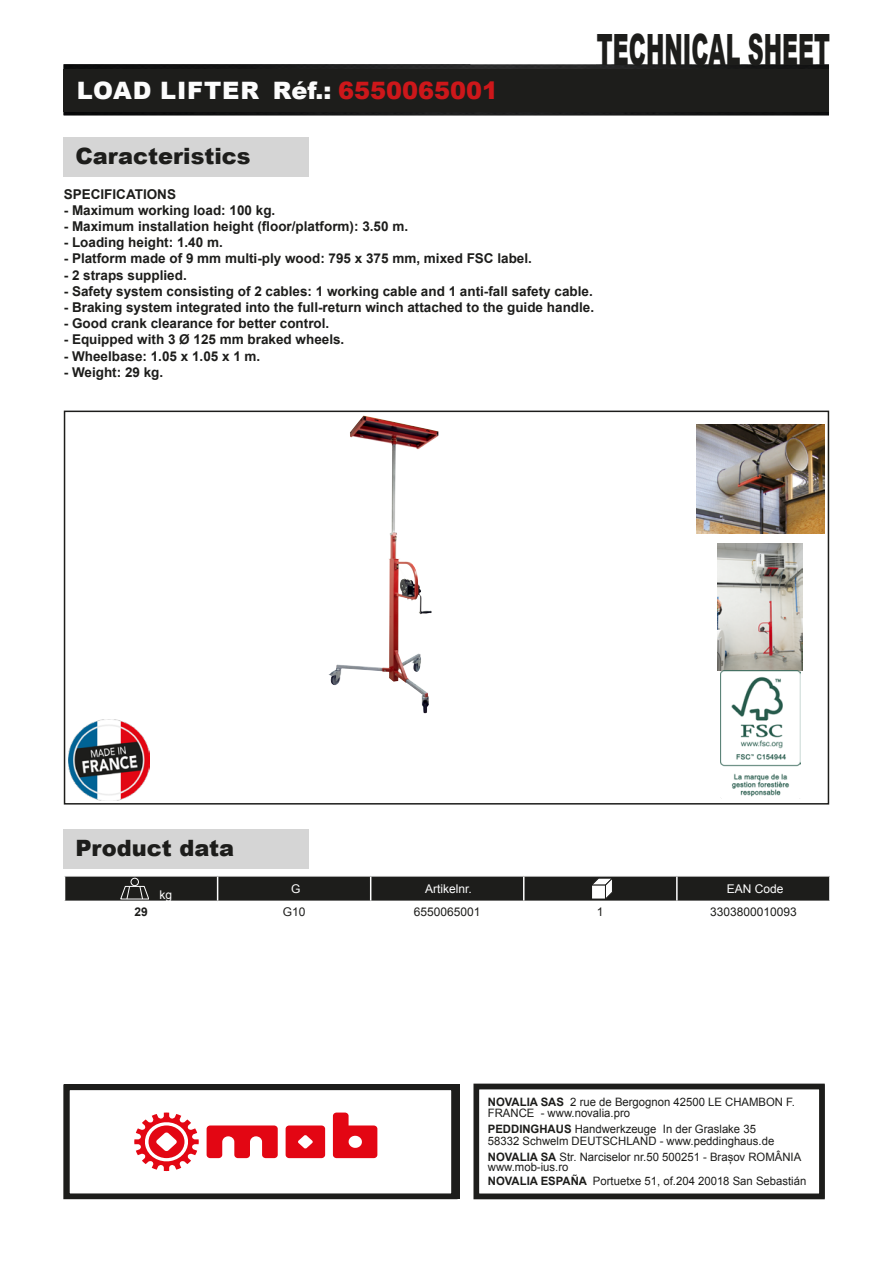
<style>
.page{position:relative;width:893px;height:1263px;background:#fff}
.page>*{position:absolute;margin:0;border:0;box-sizing:border-box;transform-origin:0 0}
.t1{font:900 43.2px "Arial";color:#1d1d1b;scale:.51 1}
.t2{font:900 24px "Arial";color:#fcfcfc}
.t3{font:900 22.5px "Arial";color:#1d1d1b}
.t4{font:700 13.5px "Arial";color:#1d1d1b}
.t5{font:12.9px/14.2px "Arial";color:#1d1d1b}
.t6{font:700 12.9px "Arial";color:#1d1d1b}
.t7{font:12px "Arial";color:#1d1d1b}
.t8{font:12px "Arial";color:#fff}
.t9{font:700 12px "Arial";color:#1d1d1b}
.t10{font:11.55px/11.6px "Arial";color:#1d1d1b}
.s1{color:#cd171a}
.s2{font-weight:700}
</style>
<div class="page">
<img style="left:64px;top:64px;width:765px;height:51px">
<div style="left:64px;top:69px;width:765px;height:43px;background:#1d1d1b"></div>
<div style="left:64px;top:137px;width:245px;height:40px;background:#d5d5d5"></div>
<div style="left:64px;top:411px;width:765px;height:393px;border:2px solid #1d1d1b"></div>
<div style="left:64px;top:830px;width:245px;height:39px;background:#d5d5d5"></div>
<svg style="left:64px;top:876px;width:766px;height:25px;background:#2d2d2b"></svg>
<img style="left:328px;top:424px;width:101px;height:289px">
<img style="left:697px;top:425px;width:127px;height:109px">
<img style="left:718px;top:543px;width:85px;height:128px">
<img style="left:720px;top:671px;width:81px;height:126px">
<img style="left:69px;top:719px;width:81px;height:81px">
<div style="left:473px;top:1084px;width:352px;height:115px;border:6px solid #1d1d1b"></div>
<div style="left:64px;top:1084px;width:393px;height:115px;border:6px solid #1d1d1b"></div>
<svg style="left:207px;top:1125px;width:71px;height:33px"></svg>
<svg style="left:286px;top:1125px;width:39px;height:33px"></svg>
<svg style="left:134px;top:1112px;width:65px;height:59px"></svg>
<svg style="left:333px;top:1112px;width:44px;height:46px"></svg>
<h2 class="t2" style="left:77px;top:73px;width:423px">LOAD LIFTER Réf.: <span class="s1">6550065001</span></h2>
<h1 class="t1" style="left:597px;top:18px;width:458px">TECHNICAL SHEET</h1>
<h3 class="t3" style="left:75px;top:140px;width:177px">Caracteristics</h3>
<p class="t4" style="left:64px;top:184px;width:114px">SPECIFICATIONS</p>
<p class="t4" style="left:64px;top:201px;width:213px">- Maximum working load: 100 kg.</p>
<p class="t4" style="left:64px;top:217px;width:346px">- Maximum installation height (floor/platform): 3.50 m.</p>
<p class="t4" style="left:64px;top:233px;width:161px">- Loading height: 1.40 m.</p>
<p class="t4" style="left:64px;top:249px;width:470px">- Platform made of 9 mm multi-ply wood: 795 x 375 mm, mixed FSC label.</p>
<p class="t4" style="left:64px;top:265px;width:125px">- 2 straps supplied.</p>
<p class="t4" style="left:64px;top:282px;width:530px">- Safety system consisting of 2 cables: 1 working cable and 1 anti-fall safety cable.</p>
<p class="t4" style="left:64px;top:298px;width:532px">- Braking system integrated into the full-return winch attached to the guide handle.</p>
<p class="t4" style="left:64px;top:314px;width:267px">- Good crank clearance for better control.</p>
<p class="t4" style="left:64px;top:330px;width:282px">- Equipped with 3 Ø 125 mm braked wheels.</p>
<p class="t4" style="left:64px;top:346px;width:198px">- Wheelbase: 1.05 x 1.05 x 1 m.</p>
<p class="t4" style="left:64px;top:363px;width:101px">- Weight: 29 kg.</p>
<h3 class="t3" style="left:75px;top:832px;width:160px">Product data</h3>
<p class="t8" style="left:159px;top:887px;width:14px">kg</p>
<p class="t8" style="left:291px;top:880px;width:11px">G</p>
<p class="t8" style="left:425px;top:880px;width:48px">Artikelnr.</p>
<p class="t8" style="left:727px;top:880px;width:58px">EAN Code</p>
<p class="t9" style="left:134px;top:903px;width:15px">29</p>
<p class="t7" style="left:283px;top:904px;width:24px">G10</p>
<p class="t7" style="left:414px;top:904px;width:68px">6550065001</p>
<p class="t7" style="left:597px;top:904px;width:8px">1</p>
<p class="t7" style="left:710px;top:904px;width:88px">3303800010093</p>
<p class="t10" style="left:488px;top:1096px;width:309px"><span class="s2">NOVALIA SAS</span> 2 rue de Bergognon 42500 LE CHAMBON F.<br>FRANCE - www.novalia.pro</p>
<p class="t10" style="left:488px;top:1123px;width:288px"><span class="s2">PEDDINGHAUS</span> Handwerkzeuge In der Graslake 35<br>58332 Schwelm DEUTSCHLAND - www.peddinghaus.de</p>
<p class="t10" style="left:488px;top:1151px;width:315px;line-height:10.2px"><span class="s2">NOVALIA SA</span> Str. Narciselor nr.50 500251 - Brașov ROMÂNIA www.mob-ius.ro</p>
<p class="t10" style="left:488px;top:1175px;width:320px"><span class="s2">NOVALIA ESPAÑA</span> Portuetxe 51, of.204 20018 San Sebastián</p>
<p class="t6" style="left:504px;top:1105px;width:86px">NOVALIA SAS</p>
<p class="t5" style="left:504px;top:1121px;width:181px">2 rue de Bergognon 42500<br>LE CHAMBON FEUGEROLLES<br>FRANCE<br>www.novalia.pro</p>
</div>
